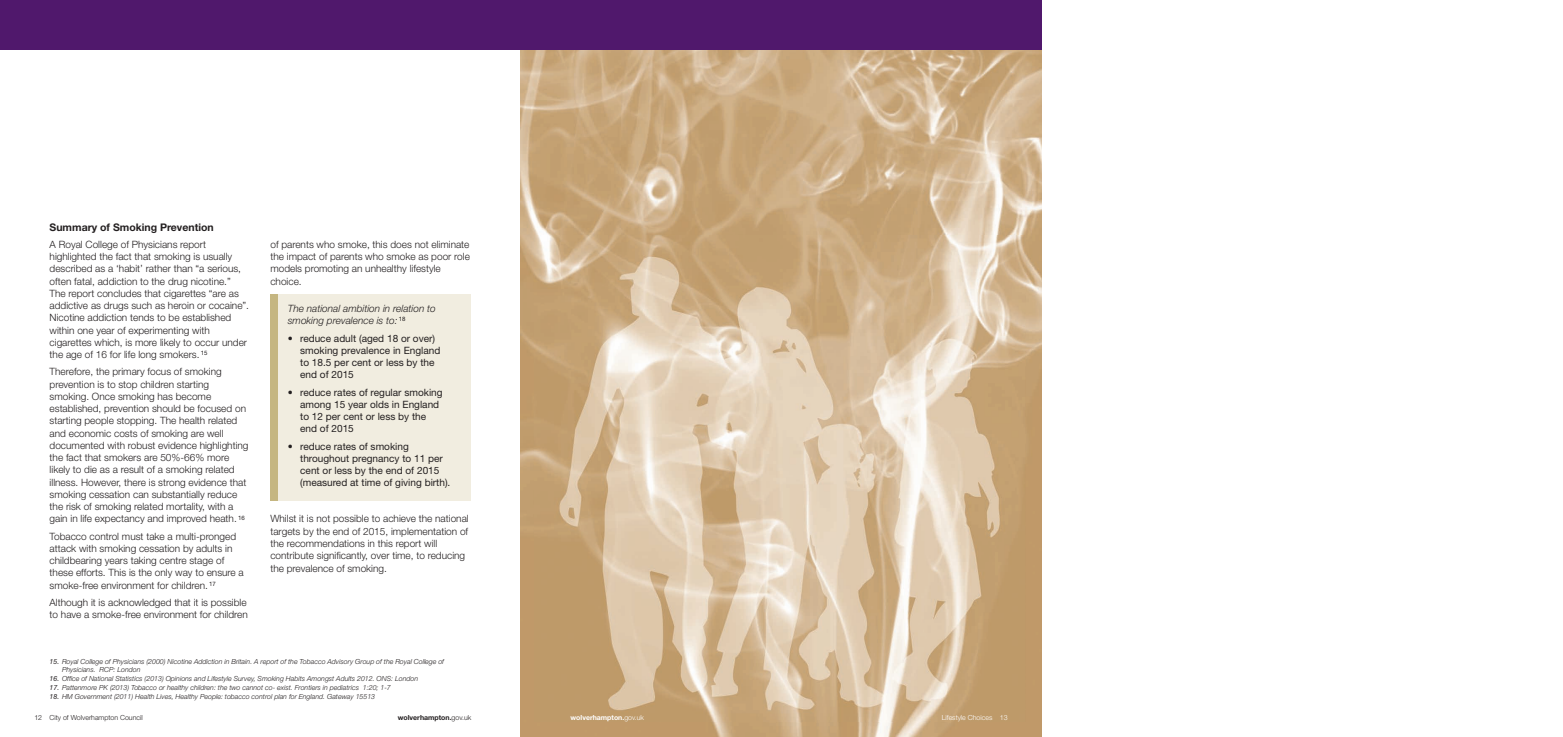
<style>
.page{position:relative;width:1563px;height:737px;background:#fff}
.page>*{position:absolute;margin:0;border:0;box-sizing:border-box;transform-origin:0 0}
.t1{font:700 10.5px "Helvetica Neue LT Std";color:#231f20}
.t2{font:300 10.06px/12.2px "Helvetica Neue LT Std";color:#231f20}
.t3{font:10.06px/12.2px "Helvetica Neue LT Std";color:#231f20}
.t4{font:italic 300 10.06px/12.2px "Helvetica Neue LT Std";color:#231f20}
.t5{font:italic 300 7px/7.9px "Helvetica Neue LT Std";color:#231f20}
.t6{font:300 7px "Helvetica Neue LT Std";color:#231f20}
.t7{font:700 7px "Helvetica Neue LT Std";color:#fff}
.t8{font:700 7px "Helvetica Neue LT Std";color:#231f20}
.t9{font:300 7px "Helvetica Neue LT Std";color:#fff}
.s1{font-weight:400}
.s2{font-weight:300}
</style>
<div class="page">
<img style="left:521px;top:50px;width:521px;height:687px">
<img style="left:534px;top:235px;width:491px;height:486px">
<div style="left:521px;top:0;width:521px;height:50px;background:#50186c"></div>
<div style="left:0;top:0;width:521px;height:50px;background:#50186c"></div>
<div style="left:270px;top:294px;width:201px;height:207px;background:#f1ede0"></div>
<div style="left:270px;top:294px;width:8px;height:207px;background:#c5b681"></div>
<p class="t1" style="left:50px;top:223px;width:166px">Summary of Smoking Prevention</p>
<p class="t2" style="left:50px;top:239px;width:201px">A Royal College of Physicians report highlighted the fact that smoking is usually described as a ‘habit’ rather than “a serious, often fatal, addiction to the drug nicotine.” The report concludes that cigarettes “are as addictive as drugs such as heroin or cocaine”.<br>Nicotine addiction tends to be established within one year of experimenting with cigarettes which, is more likely to occur under the age of 16 for life long smokers. <sup>15</sup></p>
<p class="t2" style="left:50px;top:366px;width:200px">Therefore, the primary focus of smoking prevention is to stop children starting smoking. Once smoking has become established, prevention should be focused on starting people stopping. The health related and economic costs of smoking are well documented with robust evidence highlighting the fact that smokers are 50%-66% more likely to die as a result of a smoking related illness. However, there is strong evidence that smoking cessation can substantially reduce the risk of smoking related mortality, with a gain in life expectancy and improved heath. <sup>16</sup></p>
<p class="t2" style="left:50px;top:531px;width:196px">Tobacco control must take a multi-pronged attack with smoking cessation by adults in childbearing years taking centre stage of these efforts. This is the only way to ensure a smoke-free environment for children. <sup>17</sup></p>
<p class="t2" style="left:50px;top:597px;width:200px">Although it is acknowledged that it is possible to have a smoke-free environment for children</p>
<p class="t2" style="left:270px;top:239px;width:201px">of parents who smoke, this does not eliminate the impact of parents who smoke as poor role models promoting an unhealthy lifestyle choice.</p>
<p class="t4" style="left:288px;top:303px;width:149px">The national ambition in relation to smoking prevalence is to: <sup>18</sup></p>
<p class="t3" style="left:300px;top:333px;width:142px;text-indent:-12px">• reduce adult (aged 18 or over) smoking prevalence in England to 18.5 per cent or less by the end of 2015</p>
<p class="t3" style="left:300px;top:387px;width:144px;text-indent:-12px">• reduce rates of regular smoking among 15 year olds in England to 12 per cent or less by the end of 2015</p>
<p class="t3" style="left:300px;top:441px;width:152px;text-indent:-12px">• reduce rates of smoking throughout pregnancy to 11 per cent or less by the end of 2015 (measured at time of giving birth).</p>
<p class="t2" style="left:270px;top:513px;width:200px">Whilst it is not possible to achieve the national targets by the end of 2015, implementation of the recommendations in this report will contribute significantly, over time, to reducing the prevalence of smoking.</p>
<p class="t5" style="left:62px;top:658px;width:384px;text-indent:-12px"><span class="s1">15.</span> Royal College of Physicians (2000) Nicotine Addiction in Britain. A report of the Tobacco Advisory Group of the Royal College of<br>Physicians. RCP: London</p>
<p class="t5" style="left:50px;top:675px;width:370px"><span class="s1">16.</span> Office of National Statistics (2013) Opinions and Lifestyle Survey, Smoking Habits Amongst Adults 2012. ONS: London</p>
<p class="t5" style="left:50px;top:684px;width:343px"><span class="s1">17.</span> Pattenmore PK (2013) Tobacco or healthy children: the two cannot co- exist. Frontiers in pediatrics 1:20; 1-7</p>
<p class="t5" style="left:50px;top:693px;width:327px"><span class="s1">18.</span> HM Government (2011) Health Lives, Healthy People: tobacco control plan for England. Gateway 15513</p>
<p class="t6" style="left:34px;top:714px;width:110px">12 City of Wolverhampton Council</p>
<p class="t8" style="left:398px;top:714px;width:75px">wolverhampton.<span class="s2">gov.uk</span></p>
<p class="t7" style="left:570px;top:714px;width:75px">wolverhampton.<span class="s2">gov.uk</span></p>
<p class="t9" style="left:942px;top:714px;width:67px">Lifestyle Choices 13</p>
</div>
